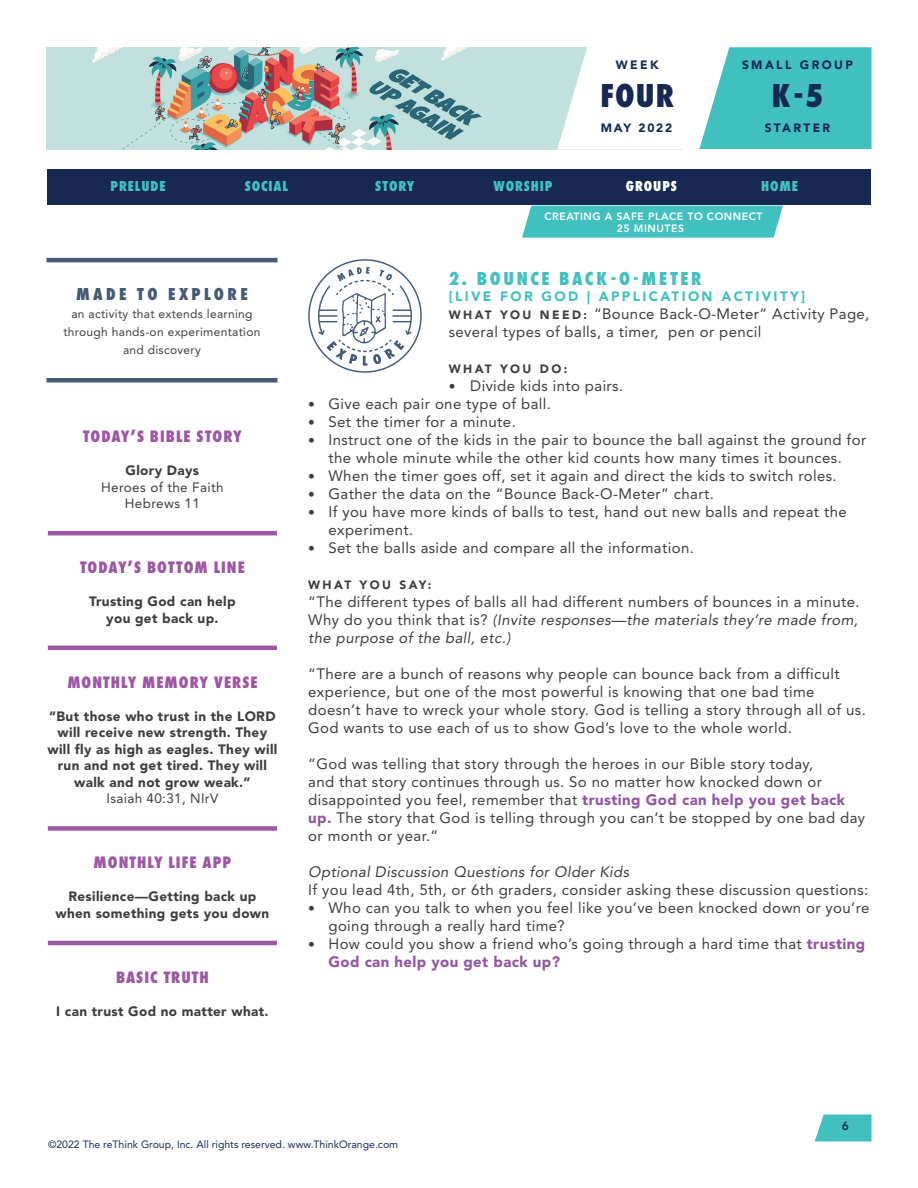
<style>
.page{position:relative;width:918px;height:1188px;background:#fff}
.page>*{position:absolute;margin:0;border:0;box-sizing:border-box;transform-origin:0 0}
.t1{font:800 34.5px "Futura PT Cond";color:#172953}
.Paragraph_Style_1{font:800 19.5px "Futura PT Cond";letter-spacing:.135em;color:#42c0bf}
.t2{font:800 18px "Futura PT Cond";letter-spacing:.185em;color:#455a75}
.t3{font:800 17.25px "Futura PT Cond";letter-spacing:.06em;color:#9d57a3}
.Paragraph_Style_1-2{font:15px/18px "Avenir LT Std";letter-spacing:.025em;color:#3e3e3f}
.Paragraph_Style_1-3{font:italic 15px "Avenir LT Std";letter-spacing:.025em;color:#3e3e3f}
.t4{font:800 15px "Futura PT Cond";letter-spacing:.06em;color:#42c0bf}
.t5{font:800 15px "Futura PT Cond";letter-spacing:.06em;color:#fff}
.t6{font:900 13.5px/16.5px "Avenir LT Std";letter-spacing:.025em;color:#3e3e3f;text-align:center}
.t7{font:13.5px/16.5px "Avenir LT Std";letter-spacing:.025em;color:#3e3e3f;text-align:center}
.Paragraph_Style_1-4{font:900 13.5px "Avenir LT Std";letter-spacing:.175em;color:#42c0bf}
.t8{font:12px/18px "Avenir LT Std";letter-spacing:.025em;color:#3e3e3f;text-align:center}
.t9{font:900 12px "Avenir LT Std";letter-spacing:.2em;color:#172953}
.Paragraph_Style_1-5{font:900 12px "Avenir LT Std";letter-spacing:.2em;color:#3e3e3f}
.t10{font:800 12px "Avenir LT Std";color:#172953}
.t11{font:10.5px "Avenir LT Std";color:#172953}
.t12{font:800 10.5px/12px "Avenir LT Std";letter-spacing:.05em;color:#fff;text-align:center}
.s1{font-weight:900;font-size:12px}
.s2{font-family:"Avenir";font-size:13.5px}
.s3{font-style:italic}
.s4{font-weight:900;color:#9255a2}
</style>
<div class="page">
<img style="left:46px;top:47px;width:511px;height:102px">
<svg style="left:557px;top:47px;width:315px;height:103px"></svg>
<svg style="left:815px;top:1114px;width:57px;height:28px;background:#57c7c6"></svg>
<hr style="left:48px;top:531px;width:229px;height:4px;background:#9d57a3">
<hr style="left:48px;top:646px;width:229px;height:4px;background:#9d57a3">
<div style="left:48px;top:826px;width:229px;height:5px;background:#9d57a3"></div>
<hr style="left:48px;top:941px;width:229px;height:4px;background:#9d57a3">
<div style="left:522px;top:206px;width:261px;height:32px;background:#42c0bf"></div>
<div style="left:47px;top:170px;width:824px;height:36px;background:#172953"></div>
<hr style="left:46px;top:378px;width:232px;height:4px;background:#455a75">
<hr style="left:46px;top:258px;width:232px;height:4px;background:#455a75">
<svg style="left:308px;top:259px;width:114px;height:114px"></svg>
<p class="t9" style="left:616px;top:58px;width:44px">WEEK</p>
<p class="t9" style="left:742px;top:58px;width:113px">SMALL GROUP</p>
<h1 class="t1" style="left:600px;top:75px;width:75px">FOUR</h1>
<h1 class="t1" style="left:772px;top:75px;width:53px">K-5</h1>
<p class="t9" style="left:765px;top:121px;width:67px">STARTER</p>
<p class="t9" style="left:601px;top:121px;width:73px">MAY 2022</p>
<p class="t4" style="left:111px;top:177px;width:57px">PRELUDE</p>
<p class="t4" style="left:245px;top:177px;width:45px">SOCIAL</p>
<p class="t4" style="left:375px;top:177px;width:41px">STORY</p>
<p class="t4" style="left:494px;top:177px;width:60px">WORSHIP</p>
<p class="t5" style="left:626px;top:177px;width:53px">GROUPS</p>
<p class="t4" style="left:761px;top:177px;width:38px">HOME</p>
<p class="t2" style="left:76px;top:284px;width:173px">MADE TO EXPLORE</p>
<p class="t8" style="left:63px;top:305px;width:199px">an activity that extends learning through hands-on experimentation and discovery</p>
<p class="t3" style="left:83px;top:426px;width:160px">TODAY’S BIBLE STORY</p>
<p class="t6" style="left:126px;top:462px;width:75px">Glory Days</p>
<p class="t7" style="left:101px;top:479px;width:124px">Heroes of the Faith<br>Hebrews 11</p>
<p class="t3" style="left:80px;top:557px;width:166px">TODAY’S BOTTOM LINE</p>
<p class="t6" style="left:89px;top:593px;width:148px">Trusting God can help you get back up.</p>
<p class="t3" style="left:67px;top:672px;width:192px">MONTHLY MEMORY VERSE</p>
<p class="t6" style="left:47px;top:708px;width:231px">“But those who trust in the LORD will receive new strength. They will fly as high as eagles. They will run and not get tired. They will walk and not grow weak.”</p>
<p class="t7" style="left:107px;top:791px;width:113px">Isaiah 40:31, NIrV</p>
<p class="t3" style="left:94px;top:853px;width:139px">MONTHLY LIFE APP</p>
<p class="t6" style="left:56px;top:888px;width:215px">Resilience—Getting back up when something gets you down</p>
<p class="t3" style="left:116px;top:967px;width:94px">BASIC TRUTH</p>
<p class="t6" style="left:56px;top:1003px;width:214px">I can trust God no matter what.</p>
<p class="t12" style="left:545px;top:210px;width:219px">CREATING A SAFE PLACE TO CONNECT<br>25 MINUTES</p>
<p class="Paragraph_Style_1" style="left:449px;top:267px;width:254px">2. BOUNCE BACK-O-METER</p>
<p class="Paragraph_Style_1-4" style="left:449px;top:289px;width:358px">[LIVE FOR GOD | APPLICATION ACTIVITY]</p>
<p class="Paragraph_Style_1-2" style="left:449px;top:305px;width:422px"><span class="s1">W H AT Y O U N E E D :</span> “Bounce Back-O-Meter” Activity Page, several types of balls, a timer, pen or pencil</p>
<p class="Paragraph_Style_1-5" style="left:449px;top:362px;width:120px">WHAT YOU DO:</p>
<p class="Paragraph_Style_1-2" style="left:449px;top:377px;width:176px"><span class="s2">•</span> Divide kids into pairs.</p>
<p class="Paragraph_Style_1-2" style="left:308px;top:395px;width:244px"><span class="s2">•</span> Give each pair one type of ball.</p>
<p class="Paragraph_Style_1-2" style="left:308px;top:413px;width:209px"><span class="s2">•</span> Set the timer for a minute.</p>
<p class="Paragraph_Style_1-2" style="left:308px;top:431px;width:560px;text-align:center"><span class="s2">•</span> Instruct one of the kids in the pair to bounce the ball against the ground for the whole minute while the other kid counts how many times it bounces.</p>
<p class="Paragraph_Style_1-2" style="left:308px;top:467px;width:530px"><span class="s2">•</span> When the timer goes off, set it again and direct the kids to switch roles.</p>
<p class="Paragraph_Style_1-2" style="left:308px;top:485px;width:407px"><span class="s2">•</span> Gather the data on the “Bounce Back-O-Meter” chart.</p>
<p class="Paragraph_Style_1-2" style="left:328px;top:503px;width:520px;text-indent:-20px"><span class="s2">•</span> If you have more kinds of balls to test, hand out new balls and repeat the experiment.</p>
<p class="Paragraph_Style_1-2" style="left:308px;top:539px;width:387px"><span class="s2">•</span> Set the balls aside and compare all the information.</p>
<p class="Paragraph_Style_1-5" style="left:308px;top:578px;width:125px">WHAT YOU SAY:</p>
<p class="Paragraph_Style_1-2" style="left:308px;top:593px;width:553px;text-align:justify">“The different types of balls all had different numbers of bounces in a minute.<br>Why do you think that is? <span class="s3">(Invite responses—the materials they’re made from, the purpose of the ball, etc.)</span></p>
<p class="Paragraph_Style_1-2" style="left:308px;top:665px;width:559px">“There are a bunch of reasons why people can bounce back from a difficult experience, but one of the most powerful is knowing that one bad time doesn’t have to wreck your whole story. God is telling a story through all of us.<br>God wants to use each of us to show God’s love to the whole world.</p>
<p class="Paragraph_Style_1-2" style="left:308px;top:755px;width:558px">“God was telling that story through the heroes in our Bible story today,<br>and that story continues through us. So no matter how knocked down or disappointed you feel, remember that <span class="s4">trusting God can help you get back up.</span> The story that God is telling through you can’t be stopped by one bad day or month or year.”</p>
<p class="Paragraph_Style_1-3" style="left:308px;top:863px;width:322px">Optional Discussion Questions for Older Kids</p>
<p class="Paragraph_Style_1-2" style="left:308px;top:881px;width:562px">If you lead 4th, 5th, or 6th graders, consider asking these discussion questions:</p>
<p class="Paragraph_Style_1-2" style="left:328px;top:899px;width:543px;text-indent:-20px"><span class="s2">•</span> Who can you talk to when you feel like you’ve been knocked down or you’re going through a really hard time?</p>
<p class="Paragraph_Style_1-2" style="left:328px;top:935px;width:538px;text-indent:-20px"><span class="s2">•</span> How could you show a friend who’s going through a hard time that <span class="s4">trusting<br>God can help you get back up?</span></p>
<p class="t10" style="left:842px;top:1118px;width:9px">6</p>
<p class="t11" style="left:48px;top:1138px;width:352px">©2022 The reThink Group, Inc. All rights reserved. www.ThinkOrange.com</p>
</div>
